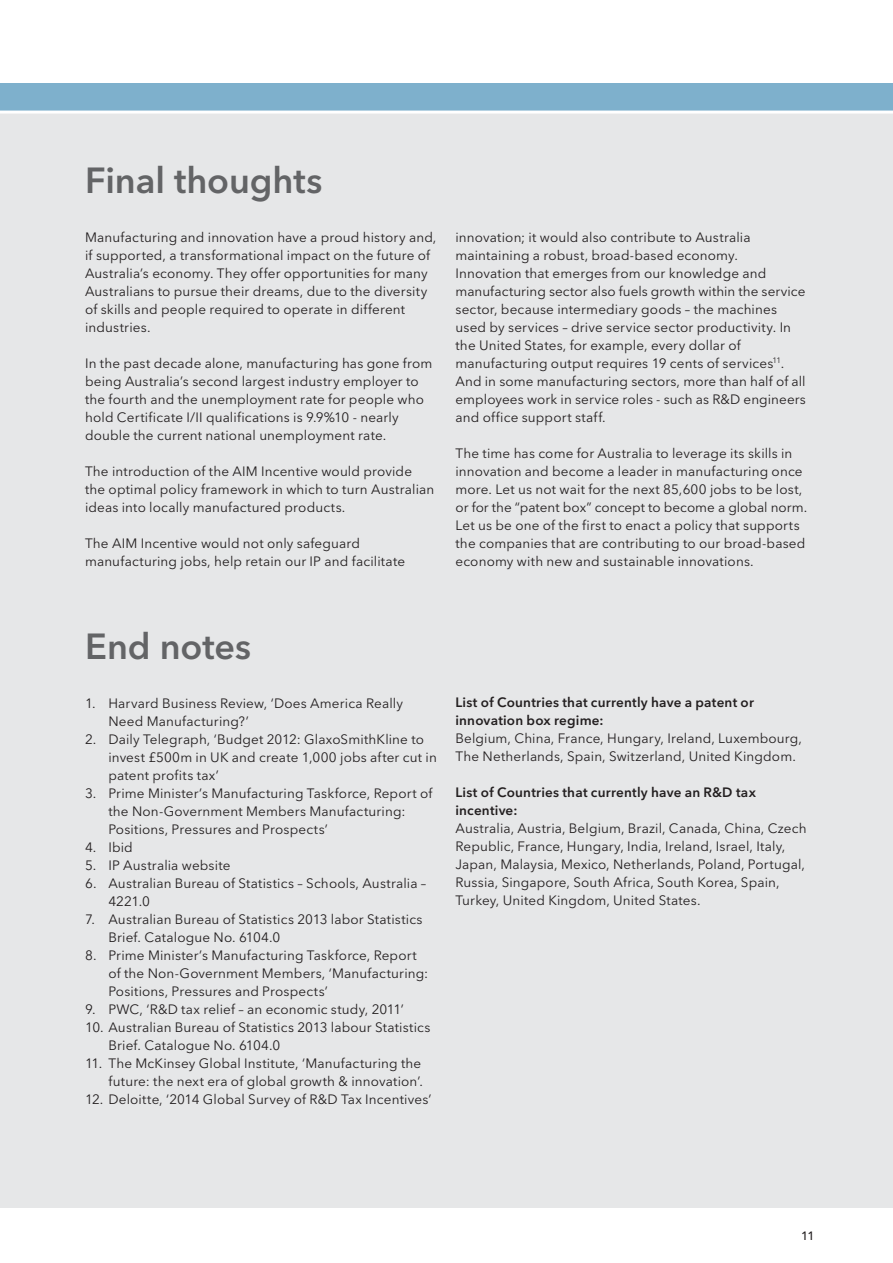
<style>
.page{position:relative;width:893px;height:1263px;background:#fff}
.page>*{position:absolute;margin:0;border:0;box-sizing:border-box;transform-origin:0 0}
.t1{font:600 36px "Avenir Next LT Pro";letter-spacing:-.005em;color:#636466}
.t2{font:13.5px/18px "Avenir Next LT Pro";letter-spacing:.01em;color:#231f20}
.t3{font:600 13.5px/18px "Avenir Next LT Pro";letter-spacing:.015em;color:#231f20}
.t4{font:500 12px "Avenir Next LT Pro";color:#231f20}
</style>
<div class="page">
<div style="left:0;top:83px;width:893px;height:28px;background:#7eb0cc"></div>
<div style="left:0;top:114px;width:893px;height:1094px;background:#e6e7e8"></div>
<h1 class="t1" style="left:85px;top:159px;width:239px">Final thoughts</h1>
<p class="t2" style="left:85px;top:228px;width:353px">Manufacturing and innovation have a proud history and, if supported, a transformational impact on the future of Australia’s economy. They offer opportunities for many Australians to pursue their dreams, due to the diversity of skills and people required to operate in different industries.</p>
<p class="t2" style="left:85px;top:354px;width:349px">In the past decade alone, manufacturing has gone from being Australia’s second largest industry employer to the fourth and the unemployment rate for people who hold Certificate I/II qualifications is 9.9%10 - nearly double the current national unemployment rate.</p>
<p class="t2" style="left:85px;top:462px;width:351px">The introduction of the AIM Incentive would provide the optimal policy framework in which to turn Australian ideas into locally manufactured products.</p>
<p class="t2" style="left:85px;top:534px;width:322px">The AIM Incentive would not only safeguard manufacturing jobs, help retain our IP and facilitate</p>
<p class="t2" style="left:455px;top:228px;width:352px">innovation; it would also contribute to Australia maintaining a robust, broad-based economy.<br>Innovation that emerges from our knowledge and manufacturing sector also fuels growth within the service sector, because intermediary goods – the machines used by services – drive service sector productivity. In the United States, for example, every dollar of manufacturing output requires 19 cents of services<sup>11</sup>.<br>And in some manufacturing sectors, more than half of all employees work in service roles - such as R&amp;D engineers and office support staff.</p>
<p class="t2" style="left:455px;top:444px;width:353px">The time has come for Australia to leverage its skills in innovation and become a leader in manufacturing once more. Let us not wait for the next 85,600 jobs to be lost, or for the “patent box” concept to become a global norm.<br>Let us be one of the first to enact a policy that supports the companies that are contributing to our broad-based economy with new and sustainable innovations.</p>
<h1 class="t1" style="left:85px;top:624px;width:168px">End notes</h1>
<p class="t2" style="left:108px;top:694px;width:296px;text-indent:-23px">1. Harvard Business Review, ‘Does America Really<br>Need Manufacturing?’</p>
<p class="t2" style="left:108px;top:730px;width:330px;text-indent:-23px">2. Daily Telegraph, ‘Budget 2012: GlaxoSmithKline to invest £500m in UK and create 1,000 jobs after cut in patent profits tax’</p>
<p class="t2" style="left:108px;top:784px;width:326px;text-indent:-23px">3. Prime Minister’s Manufacturing Taskforce, Report of the Non-Government Members Manufacturing:<br>Positions, Pressures and Prospects’</p>
<p class="t2" style="left:85px;top:838px;width:49px">4. Ibid</p>
<p class="t2" style="left:85px;top:856px;width:147px">5. IP Australia website</p>
<p class="t2" style="left:108px;top:874px;width:319px;text-indent:-23px">6. Australian Bureau of Statistics – Schools, Australia –<br>4221.0</p>
<p class="t2" style="left:108px;top:910px;width:316px;text-indent:-23px">7. Australian Bureau of Statistics 2013 labor Statistics<br>Brief. Catalogue No. 6104.0</p>
<p class="t2" style="left:108px;top:946px;width:321px;text-indent:-23px">8. Prime Minister’s Manufacturing Taskforce, Report of the Non-Government Members, ‘Manufacturing:<br>Positions, Pressures and Prospects’</p>
<p class="t2" style="left:85px;top:1000px;width:320px">9. PWC, ‘R&amp;D tax relief – an economic study, 2011’</p>
<p class="t2" style="left:108px;top:1018px;width:324px;text-indent:-23px">10. Australian Bureau of Statistics 2013 labour Statistics<br>Brief. Catalogue No. 6104.0</p>
<p class="t2" style="left:85px;top:1054px;width:339px;text-align:right">11. The McKinsey Global Institute, ‘Manufacturing the future: the next era of global growth &amp; innovation’.</p>
<p class="t2" style="left:85px;top:1090px;width:348px">12. Deloitte, ‘2014 Global Survey of R&amp;D Tax Incentives’</p>
<p class="t3" style="left:455px;top:694px;width:300px">List of Countries that currently have a patent or innovation box regime:</p>
<p class="t2" style="left:455px;top:730px;width:348px">Belgium, China, France, Hungary, Ireland, Luxembourg,<br>The Netherlands, Spain, Switzerland, United Kingdom.</p>
<p class="t3" style="left:455px;top:784px;width:302px">List of Countries that currently have an R&amp;D tax incentive:</p>
<p class="t2" style="left:455px;top:820px;width:353px">Australia, Austria, Belgium, Brazil, Canada, China, Czech Republic, France, Hungary, India, Ireland, Israel, Italy, Japan, Malaysia, Mexico, Netherlands, Poland, Portugal, Russia, Singapore, South Africa, South Korea, Spain, Turkey, United Kingdom, United States.</p>
<p class="t4" style="left:801px;top:1228px;width:15px">11</p>
</div>
